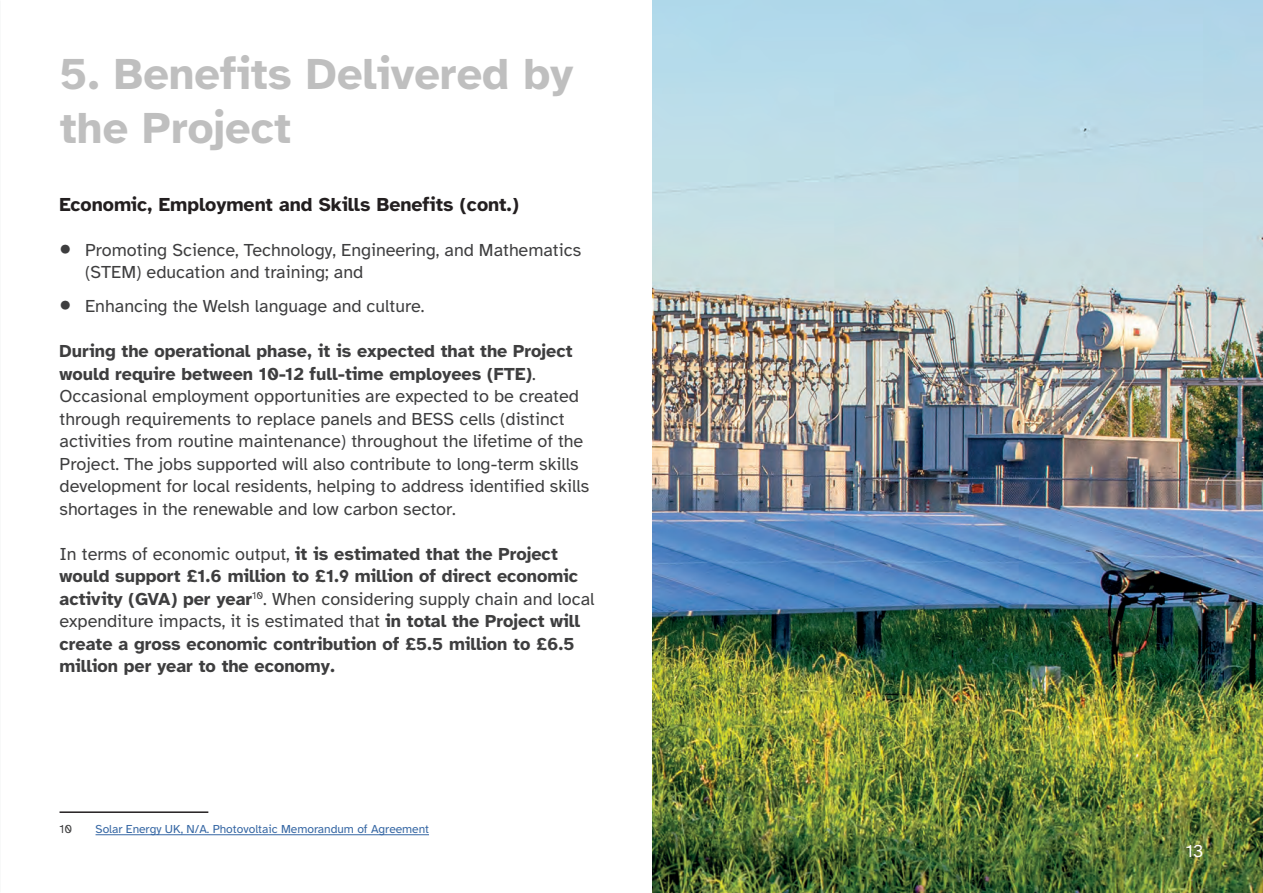
<style>
.page{position:relative;width:1263px;height:893px;background:#fff}
.page>*{position:absolute;margin:0;border:0;box-sizing:border-box;transform-origin:0 0}
.t1{font:700 45px/54px "Atkinson Hyperlegible";color:#bfbfbf}
.t2{font:700 19.5px "Atkinson Hyperlegible";color:#231f20}
.t3{font:18px/22.5px "Atkinson Hyperlegible";color:#3e3e3f}
.t4{font:700 18px/22.5px "Atkinson Hyperlegible";color:#3e3e3f}
.t5{font:18px "Atkinson Hyperlegible";color:#fff}
.t6{font:12px "Atkinson Hyperlegible";color:#3667a4}
.t7{font:12px "Atkinson Hyperlegible";color:#3e3e3f}
.s1{font-size:27px}
.s2{font-weight:700}
.s3{font-weight:400}
</style>
<div class="page">
<hr style="left:60px;top:811px;width:148px;height:2px;background:#231f20">
<hr style="left:96px;top:834px;width:333px;height:1px;background:#3667a4">
<img style="left:653px;top:0;width:610px;height:893px">
<h1 class="t1" style="left:60px;top:48px;width:515px">5. Benefits Delivered by the Project</h1>
<p class="t2" style="left:60px;top:193px;width:461px">Economic, Employment and Skills Benefits (cont.)</p>
<p class="t3" style="left:85px;top:239px;width:498px;text-indent:-26px"><span class="s1">•</span> Promoting Science, Technology, Engineering, and Mathematics (STEM) education and training; and</p>
<p class="t3" style="left:60px;top:295px;width:367px"><span class="s1">•</span> Enhancing the Welsh language and culture.</p>
<p class="t3" style="left:60px;top:340px;width:531px"><span class="s2">During the operational phase, it is expected that the Project would require between 10-12 full-time employees (FTE)</span>.<br>Occasional employment opportunities are expected to be created through requirements to replace panels and BESS cells (distinct activities from routine maintenance) throughout the lifetime of the Project. The jobs supported will also contribute to long-term skills development for local residents, helping to address identified skills shortages in the renewable and low carbon sector.</p>
<p class="t4" style="left:60px;top:542px;width:536px"><span class="s3">In terms of economic output,</span> it is estimated that the Project would support £1.6 million to £1.9 million of direct economic activity (GVA) per year<sup>10</sup><span class="s3">. When considering supply chain and local expenditure impacts, it is estimated that</span> in total the Project will create a gross economic contribution of £5.5 million to £6.5 million per year to the economy.</p>
<p class="t7" style="left:60px;top:823px;width:14px">10</p>
<p class="t6" style="left:96px;top:823px;width:335px">Solar Energy UK, N/A. Photovoltaic Memorandum of Agreement</p>
<p class="t5" style="left:1186px;top:841px;width:19px">13</p>
</div>
